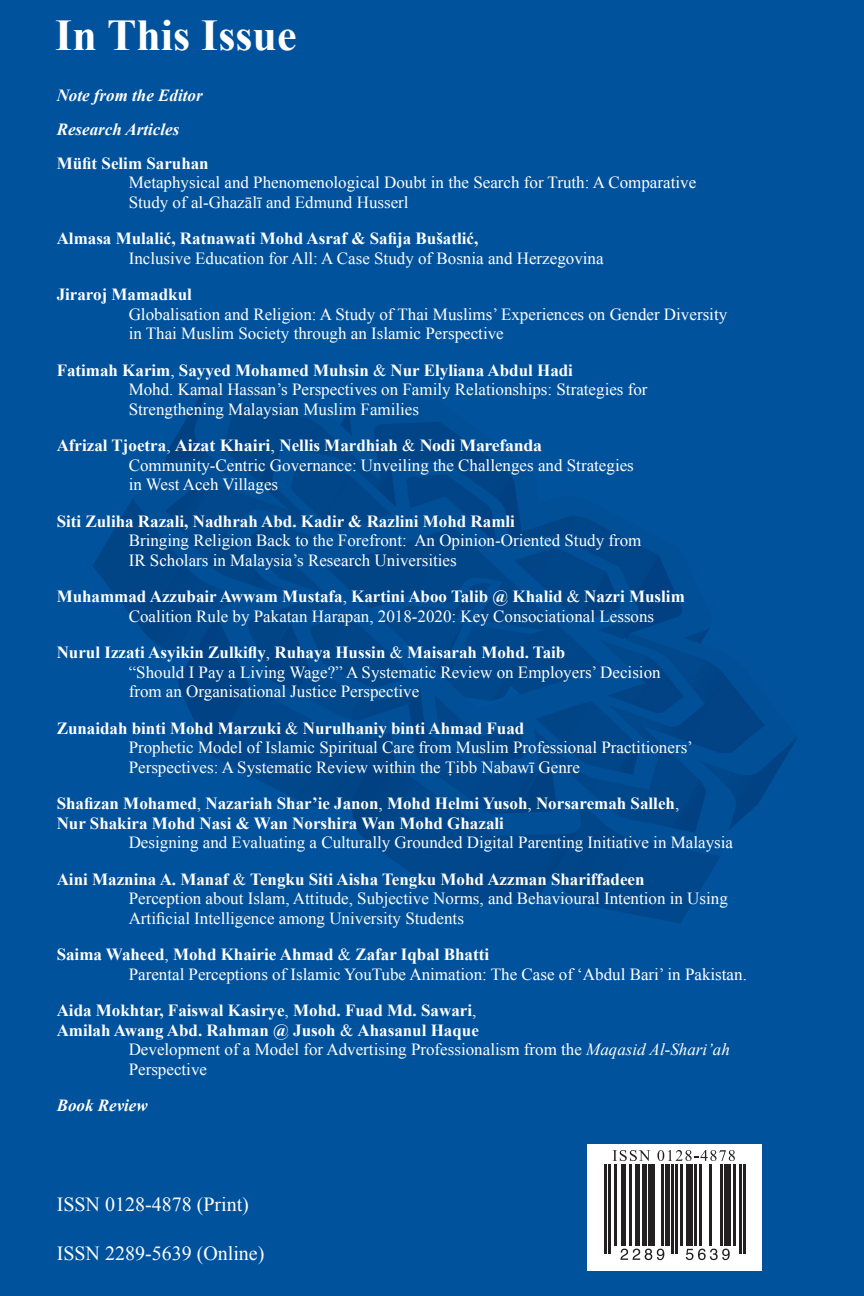
<style>
.page{position:relative;width:864px;height:1296px;background:#fff}
.page>*{position:absolute;margin:0;border:0;box-sizing:border-box;transform-origin:0 0}
.t1{font:700 44px "Times New Roman";color:#fff}
.t2{font:20px "Times New Roman";color:#fff}
.t3{font:17px/19.4px "Times New Roman";color:#fff}
.t4{font:700 17px/19.4px "Times New Roman";color:#fff}
.t5{font:italic 700 17px/33.6px "Times New Roman";color:#fff}
.s1{font-weight:700}
.s2{font-weight:400}
.s3{font-style:italic}
</style>
<div class="page">
<img style="left:0;top:0;width:864px;height:1296px">
<svg style="left:587px;top:1144px;width:174px;height:127px"></svg>
<hr style="left:604px;top:1164px;width:2px;height:90px;background:#231f20">
<hr style="left:608px;top:1164px;width:2px;height:90px;background:#231f20">
<hr style="left:615px;top:1164px;width:2px;height:82px;background:#231f20">
<hr style="left:621px;top:1164px;width:4px;height:82px;background:#231f20">
<hr style="left:629px;top:1164px;width:2px;height:82px;background:#231f20">
<hr style="left:636px;top:1164px;width:4px;height:82px;background:#231f20">
<hr style="left:642px;top:1164px;width:4px;height:82px;background:#231f20">
<div style="left:648px;top:1164px;width:7px;height:82px;background:#231f20"></div>
<hr style="left:661px;top:1164px;width:2px;height:82px;background:#231f20">
<div style="left:665px;top:1164px;width:5px;height:82px;background:#231f20"></div>
<hr style="left:672px;top:1164px;width:2px;height:90px;background:#231f20">
<hr style="left:676px;top:1164px;width:2px;height:90px;background:#231f20">
<hr style="left:680px;top:1164px;width:2px;height:82px;background:#231f20">
<div style="left:686px;top:1164px;width:7px;height:82px;background:#231f20"></div>
<hr style="left:695px;top:1164px;width:2px;height:82px;background:#231f20">
<hr style="left:699px;top:1164px;width:2px;height:82px;background:#231f20">
<hr style="left:710px;top:1164px;width:2px;height:82px;background:#231f20">
<hr style="left:720px;top:1164px;width:2px;height:82px;background:#231f20">
<div style="left:725px;top:1164px;width:6px;height:82px;background:#231f20"></div>
<hr style="left:733px;top:1164px;width:2px;height:82px;background:#231f20">
<hr style="left:739px;top:1164px;width:2px;height:90px;background:#231f20">
<hr style="left:744px;top:1164px;width:2px;height:90px;background:#231f20">
<svg style="left:620px;top:1249px;width:44px;height:11px"></svg>
<svg style="left:686px;top:1249px;width:44px;height:11px"></svg>
<svg style="left:613px;top:1150px;width:37px;height:11px"></svg>
<svg style="left:657px;top:1150px;width:78px;height:11px"></svg>
<h1 class="t1" style="left:55px;top:5px;width:243px">In This Issue</h1>
<p class="t5" style="left:57px;top:78px;width:147px">Note from the Editor<br>Research Articles</p>
<p class="t4" style="left:57px;top:153px;width:154px">Müfit Selim Saruhan</p>
<p class="t3" style="left:129px;top:173px;width:569px">Metaphysical and Phenomenological Doubt in the Search for Truth: A Comparative<br>Study of al-Ghazālī and Edmund Husserl</p>
<p class="t4" style="left:57px;top:228px;width:423px">Almasa Mulalić, Ratnawati Mohd Asraf &amp; Safija Bušatlić,</p>
<p class="t3" style="left:129px;top:248px;width:476px">Inclusive Education for All: A Case Study of Bosnia and Herzegovina</p>
<p class="t4" style="left:57px;top:284px;width:137px">Jiraroj Mamadkul</p>
<p class="t3" style="left:129px;top:304px;width:600px">Globalisation and Religion: A Study of Thai Muslims’ Experiences on Gender Diversity in Thai Muslim Society through an Islamic Perspective</p>
<p class="t3" style="left:129px;top:360px;width:520px;text-indent:-72px"><span class="s1">Fatimah Karim</span>, <span class="s1">Sayyed Mohamed Muhsin</span> &amp; <span class="s1">Nur Elyliana Abdul Hadi<br></span>Mohd. Kamal Hassan’s Perspectives on Family Relationships: Strategies for<br>Strengthening Malaysian Muslim Families</p>
<p class="t3" style="left:129px;top:436px;width:507px;text-indent:-72px"><span class="s1">Afrizal Tjoetra</span>, <span class="s1">Aizat Khairi</span>, <span class="s1">Nellis Mardhiah</span> &amp; <span class="s1">Nodi Marefanda<br></span>Community-Centric Governance: Unveiling the Challenges and Strategies in West Aceh Villages</p>
<p class="t4" style="left:57px;top:511px;width:460px">Siti Zuliha Razali, Nadhrah Abd. Kadir &amp; Razlini Mohd Ramli</p>
<p class="t3" style="left:129px;top:531px;width:514px">Bringing Religion Back to the Forefront: An Opinion-Oriented Study from<br>IR Scholars in Malaysia’s Research Universities</p>
<p class="t3" style="left:129px;top:587px;width:558px;text-indent:-72px"><span class="s1">Muhammad Azzubair Awwam Mustafa</span>, <span class="s1">Kartini Aboo Talib @ Khalid</span> &amp; <span class="s1">Nazri Muslim<br></span>Coalition Rule by Pakatan Harapan, 2018-2020: Key Consociational Lessons</p>
<p class="t3" style="left:129px;top:643px;width:533px;text-indent:-72px"><span class="s1">Nurul Izzati Asyikin Zulkifly</span>, <span class="s1">Ruhaya Hussin</span> &amp; <span class="s1">Maisarah Mohd. Taib<br></span>“Should I Pay a Living Wage?” A Systematic Review on Employers’ Decision from an Organisational Justice Perspective</p>
<p class="t3" style="left:129px;top:718px;width:566px;text-indent:-72px"><span class="s1">Zunaidah binti Mohd Marzuki</span> &amp; <span class="s1">Nurulhaniy binti Ahmad Fuad<br></span>Prophetic Model of Islamic Spiritual Care from Muslim Professional Practitioners’<br>Perspectives: A Systematic Review within the Ṭibb Nabawī Genre</p>
<p class="t4" style="left:57px;top:794px;width:624px">Shafizan Mohamed<span class="s2">,</span> Nazariah Shar’ie Janon<span class="s2">,</span> Mohd Helmi Yusoh<span class="s2">,</span> Norsaremah Salleh<span class="s2">,<br></span>Nur Shakira Mohd Nasi &amp; Wan Norshira Wan Mohd Ghazali</p>
<p class="t3" style="left:57px;top:824px;width:678px;line-height:36.6px;text-indent:72px">Designing and Evaluating a Culturally Grounded Digital Parenting Initiative in Malaysia<br><span class="s1">Aini Maznina A. Manaf</span> &amp; <span class="s1">Tengku Siti Aisha Tengku Mohd Azzman Shariffadeen</span></p>
<p class="t3" style="left:129px;top:889px;width:601px">Perception about Islam, Attitude, Subjective Norms, and Behavioural Intention in Using<br>Artificial Intelligence among University Students</p>
<p class="t3" style="left:129px;top:945px;width:620px;text-indent:-72px"><span class="s1">Saima Waheed</span>, <span class="s1">Mohd Khairie Ahmad</span> &amp; <span class="s1">Zafar Iqbal Bhatti<br></span>Parental Perceptions of Islamic YouTube Animation: The Case of ‘Abdul Bari’ in Pakistan.</p>
<p class="t4" style="left:57px;top:1001px;width:421px">Aida Mokhtar, Faiswal Kasirye<span class="s2">,</span> Mohd. Fuad Md. Sawari<span class="s2">,</span></p>
<p class="t4" style="left:57px;top:1020px;width:424px">Amilah Awang Abd. Rahman @ Jusoh <span class="s2">&amp;</span> Ahasanul Haque</p>
<p class="t3" style="left:129px;top:1040px;width:603px">Development of a Model for Advertising Professionalism from the <span class="s3">Maqasid Al-Shari’ah</span></p>
<p class="t3" style="left:129px;top:1059px;width:80px">Perspective</p>
<p class="t5" style="left:57px;top:1088px;width:93px">Book Review</p>
<p class="t2" style="left:57px;top:1191px;width:194px">ISSN 0128-4878 (Print)</p>
<p class="t2" style="left:57px;top:1240px;width:209px">ISSN 2289-5639 (Online)</p>
</div>
